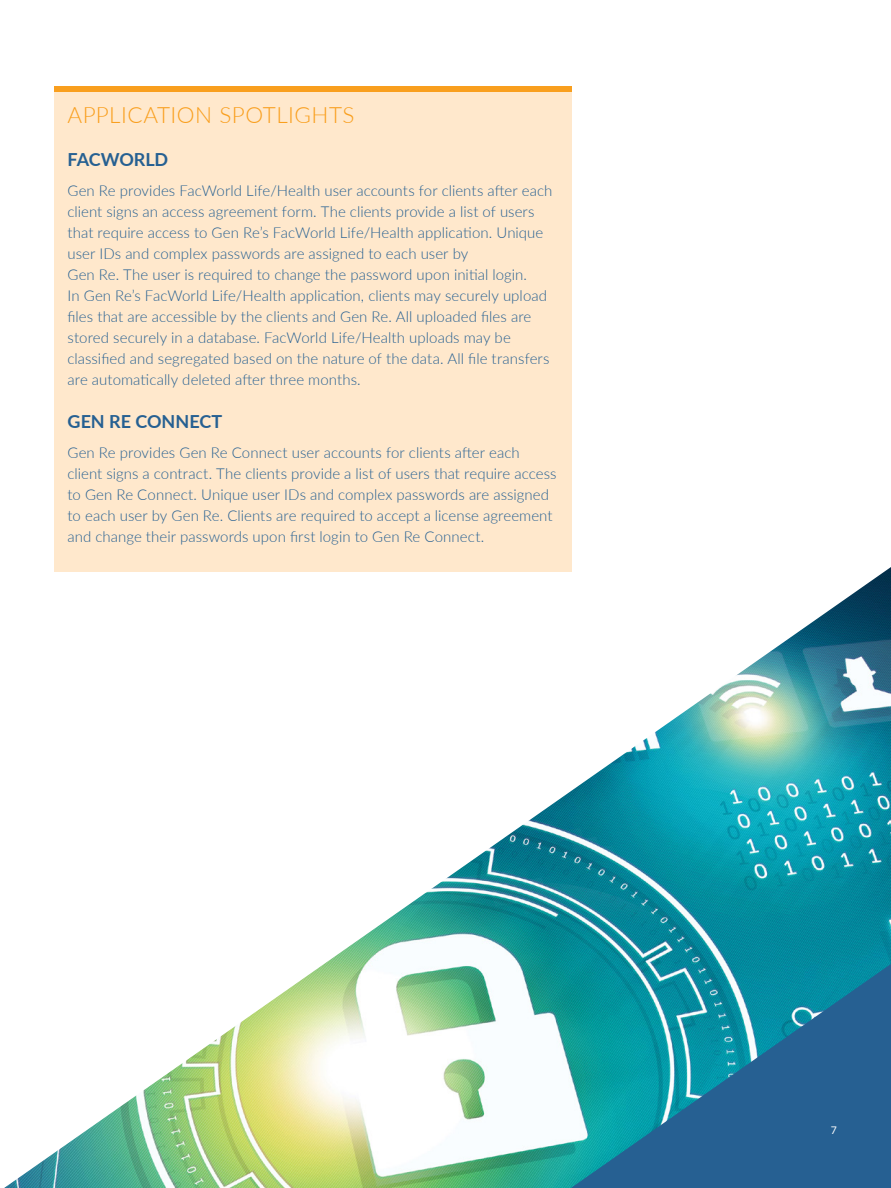
<style>
.page{position:relative;width:891px;height:1188px;background:#fff}
.page>*{position:absolute;margin:0;border:0;box-sizing:border-box;transform-origin:0 0}
.t1{font:300 22.5px "Lato";letter-spacing:.02em;color:#f99f1e}
.t2{font:700 18px "Lato";color:#266092}
.t3{font:300 15px/21px "Lato";letter-spacing:.005em;color:#266092}
.t4{font:10.5px "Lato";color:#fff}
</style>
<div class="page">
<img style="left:4px;top:567px;width:887px;height:621px">
<svg style="left:571px;top:964px;width:320px;height:224px;background:#1f7e9d"></svg>
<div style="left:54px;top:87px;width:518px;height:485px;background:#ffe8cc"></div>
<div style="left:54px;top:87px;width:518px;height:5px;background:#f99f1e"></div>
<h1 class="t1" style="left:68px;top:99px;width:289px">APPLICATION SPOTLIGHTS</h1>
<p class="t2" style="left:68px;top:146px;width:102px">FACWORLD</p>
<p class="t3" style="left:68px;top:180px;width:487px">Gen Re provides FacWorld Life/Health user accounts for clients after each client signs an access agreement form. The clients provide a list of users that require access to Gen Re’s FacWorld Life/Health application. Unique user IDs and complex passwords are assigned to each user by<br>Gen Re. The user is required to change the password upon initial login.<br>In Gen Re’s FacWorld Life/Health application, clients may securely upload files that are accessible by the clients and Gen Re. All uploaded files are stored securely in a database. FacWorld Life/Health uploads may be classified and segregated based on the nature of the data. All file transfers are automatically deleted after three months.</p>
<p class="t2" style="left:68px;top:408px;width:156px">GEN RE CONNECT</p>
<p class="t3" style="left:68px;top:442px;width:491px">Gen Re provides Gen Re Connect user accounts for clients after each client signs a contract. The clients provide a list of users that require access to Gen Re Connect. Unique user IDs and complex passwords are assigned to each user by Gen Re. Clients are required to accept a license agreement and change their passwords upon first login to Gen Re Connect.</p>
<p class="t4" style="left:831px;top:1123px;width:8px">7</p>
</div>
